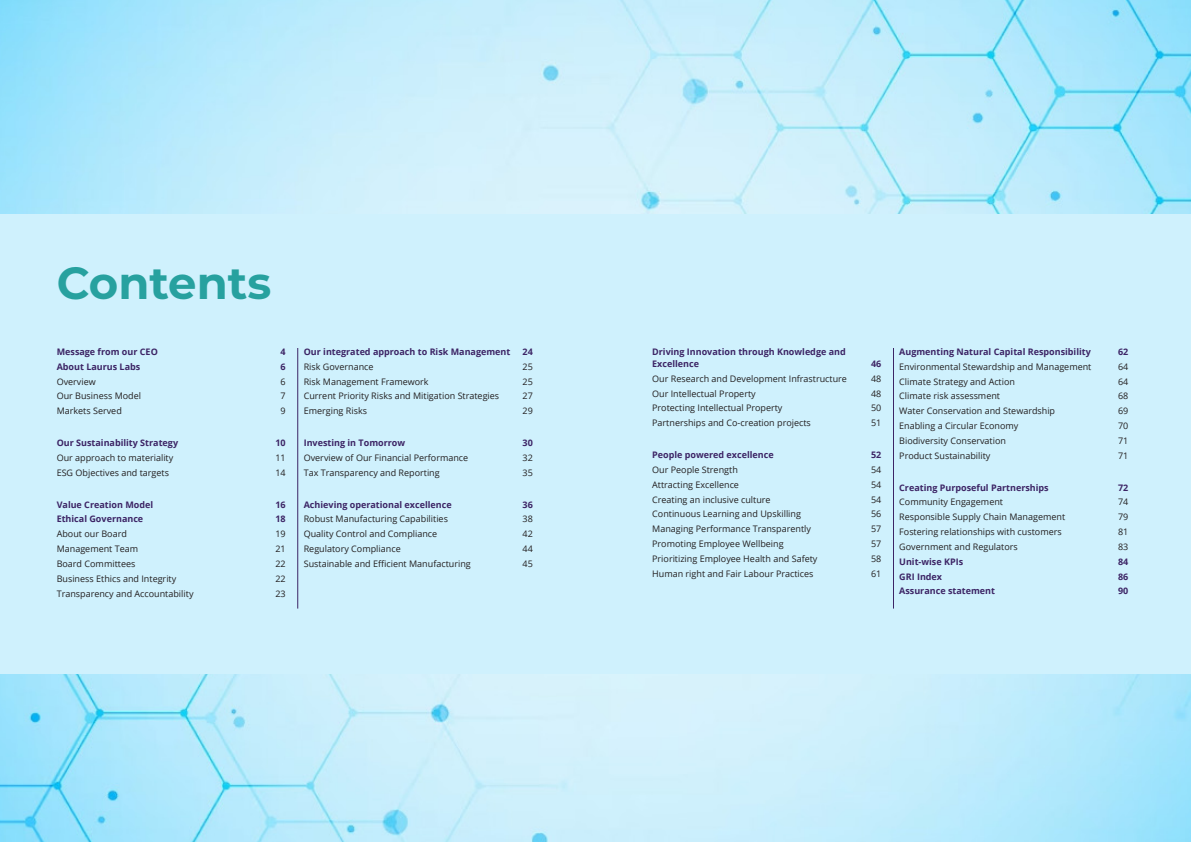
<style>
.page{position:relative;width:1191px;height:842px;background:#fff}
.page>*{position:absolute;margin:0;border:0;box-sizing:border-box;transform-origin:0 0}
.Heading{font:700 45px "Montserrat";color:#27a19f}
.Body{font:9px "Open Sans";color:#231f20}
.Body-2{font:700 9px/12px "Open Sans";color:#3c2465}
</style>
<div class="page">
<img style="left:0;top:0;width:1191px;height:842px">
<div style="left:0;top:214px;width:1191px;height:459px;background:#cff1fd"></div>
<hr style="left:297px;top:348px;width:1px;height:261px;background:#3c2465">
<hr style="left:893px;top:348px;width:1px;height:261px;background:#3c2465">
<p class="Heading" style="left:57px;top:251px;width:216px">Contents</p>
<p class="Body-2" style="left:57px;top:345px;width:103px">Message from our CEO</p>
<p class="Body-2" style="left:281px;top:345px;width:7px">4</p>
<p class="Body-2" style="left:57px;top:360px;width:85px">About Laurus Labs</p>
<p class="Body-2" style="left:281px;top:360px;width:7px">6</p>
<p class="Body" style="left:57px;top:375px;width:41px">Overview</p>
<p class="Body" style="left:281px;top:375px;width:7px">6</p>
<p class="Body" style="left:57px;top:390px;width:86px">Our Business Model</p>
<p class="Body" style="left:281px;top:390px;width:7px">7</p>
<p class="Body" style="left:57px;top:405px;width:67px">Markets Served</p>
<p class="Body" style="left:281px;top:405px;width:7px">9</p>
<p class="Body-2" style="left:57px;top:437px;width:123px">Our Sustainability Strategy</p>
<p class="Body-2" style="left:275px;top:437px;width:12px">10</p>
<p class="Body" style="left:57px;top:451px;width:118px">Our approach to materiality</p>
<p class="Body" style="left:275px;top:451px;width:12px">11</p>
<p class="Body" style="left:57px;top:466px;width:114px">ESG Objectives and targets</p>
<p class="Body" style="left:275px;top:466px;width:12px">14</p>
<p class="Body-2" style="left:57px;top:498px;width:98px">Value Creation Model</p>
<p class="Body-2" style="left:275px;top:498px;width:12px">16</p>
<p class="Body-2" style="left:57px;top:513px;width:88px">Ethical Governance</p>
<p class="Body-2" style="left:275px;top:513px;width:12px">18</p>
<p class="Body" style="left:57px;top:528px;width:72px">About our Board</p>
<p class="Body" style="left:275px;top:528px;width:12px">19</p>
<p class="Body" style="left:57px;top:543px;width:83px">Management Team</p>
<p class="Body" style="left:275px;top:543px;width:12px">21</p>
<p class="Body" style="left:57px;top:557px;width:80px">Board Committees</p>
<p class="Body" style="left:275px;top:557px;width:12px">22</p>
<p class="Body" style="left:57px;top:572px;width:121px">Business Ethics and Integrity</p>
<p class="Body" style="left:275px;top:572px;width:12px">22</p>
<p class="Body" style="left:57px;top:587px;width:138px">Transparency and Accountability</p>
<p class="Body" style="left:275px;top:587px;width:12px">23</p>
<p class="Body-2" style="left:304px;top:345px;width:208px">Our integrated approach to Risk Management</p>
<p class="Body-2" style="left:522px;top:345px;width:12px">24</p>
<p class="Body" style="left:304px;top:360px;width:71px">Risk Governance</p>
<p class="Body" style="left:522px;top:360px;width:12px">25</p>
<p class="Body" style="left:304px;top:375px;width:126px">Risk Management Framework</p>
<p class="Body" style="left:522px;top:375px;width:12px">25</p>
<p class="Body" style="left:304px;top:390px;width:197px">Current Priority Risks and Mitigation Strategies</p>
<p class="Body" style="left:522px;top:390px;width:12px">27</p>
<p class="Body" style="left:304px;top:405px;width:65px">Emerging Risks</p>
<p class="Body" style="left:522px;top:405px;width:12px">29</p>
<p class="Body-2" style="left:304px;top:437px;width:103px">Investing in Tomorrow</p>
<p class="Body-2" style="left:522px;top:437px;width:12px">30</p>
<p class="Body" style="left:304px;top:451px;width:166px">Overview of Our Financial Performance</p>
<p class="Body" style="left:522px;top:451px;width:12px">32</p>
<p class="Body" style="left:304px;top:466px;width:137px">Tax Transparency and Reporting</p>
<p class="Body" style="left:522px;top:466px;width:12px">35</p>
<p class="Body-2" style="left:304px;top:498px;width:149px">Achieving operational excellence</p>
<p class="Body-2" style="left:522px;top:498px;width:12px">36</p>
<p class="Body" style="left:304px;top:513px;width:146px">Robust Manufacturing Capabilities</p>
<p class="Body" style="left:522px;top:513px;width:12px">38</p>
<p class="Body" style="left:304px;top:528px;width:135px">Quality Control and Compliance</p>
<p class="Body" style="left:522px;top:528px;width:12px">42</p>
<p class="Body" style="left:304px;top:543px;width:98px">Regulatory Compliance</p>
<p class="Body" style="left:522px;top:543px;width:12px">44</p>
<p class="Body" style="left:304px;top:557px;width:168px">Sustainable and Efficient Manufacturing</p>
<p class="Body" style="left:522px;top:557px;width:12px">45</p>
<p class="Body-2" style="left:652px;top:345px;width:195px">Driving Innovation through Knowledge and<br>Excellence</p>
<p class="Body-2" style="left:871px;top:357px;width:12px">46</p>
<p class="Body" style="left:652px;top:372px;width:196px">Our Research and Development Infrastructure</p>
<p class="Body" style="left:871px;top:372px;width:12px">48</p>
<p class="Body" style="left:652px;top:387px;width:105px">Our Intellectual Property</p>
<p class="Body" style="left:871px;top:387px;width:12px">48</p>
<p class="Body" style="left:652px;top:402px;width:132px">Protecting Intellectual Property</p>
<p class="Body" style="left:871px;top:402px;width:12px">50</p>
<p class="Body" style="left:652px;top:417px;width:160px">Partnerships and Co-creation projects</p>
<p class="Body" style="left:871px;top:417px;width:12px">51</p>
<p class="Body-2" style="left:652px;top:449px;width:123px">People powered excellence</p>
<p class="Body-2" style="left:871px;top:449px;width:12px">52</p>
<p class="Body" style="left:652px;top:463px;width:87px">Our People Strength</p>
<p class="Body" style="left:871px;top:463px;width:12px">54</p>
<p class="Body" style="left:652px;top:478px;width:88px">Attracting Excellence</p>
<p class="Body" style="left:871px;top:478px;width:12px">54</p>
<p class="Body" style="left:652px;top:493px;width:120px">Creating an inclusive culture</p>
<p class="Body" style="left:871px;top:493px;width:12px">54</p>
<p class="Body" style="left:652px;top:508px;width:150px">Continuous Learning and Upskilling</p>
<p class="Body" style="left:871px;top:508px;width:12px">56</p>
<p class="Body" style="left:652px;top:523px;width:160px">Managing Performance Transparently</p>
<p class="Body" style="left:871px;top:523px;width:12px">57</p>
<p class="Body" style="left:652px;top:538px;width:133px">Promoting Employee Wellbeing</p>
<p class="Body" style="left:871px;top:538px;width:12px">57</p>
<p class="Body" style="left:652px;top:552px;width:167px">Prioritizing Employee Health and Safety</p>
<p class="Body" style="left:871px;top:552px;width:12px">58</p>
<p class="Body" style="left:652px;top:567px;width:163px">Human right and Fair Labour Practices</p>
<p class="Body" style="left:871px;top:567px;width:12px">61</p>
<p class="Body-2" style="left:899px;top:345px;width:193px">Augmenting Natural Capital Responsibility</p>
<p class="Body-2" style="left:1118px;top:345px;width:12px">62</p>
<p class="Body" style="left:899px;top:360px;width:194px">Environmental Stewardship and Management</p>
<p class="Body" style="left:1118px;top:360px;width:12px">64</p>
<p class="Body" style="left:899px;top:375px;width:117px">Climate Strategy and Action</p>
<p class="Body" style="left:1118px;top:375px;width:12px">64</p>
<p class="Body" style="left:899px;top:390px;width:102px">Climate risk assessment</p>
<p class="Body" style="left:1118px;top:390px;width:12px">68</p>
<p class="Body" style="left:899px;top:405px;width:157px">Water Conservation and Stewardship</p>
<p class="Body" style="left:1118px;top:405px;width:12px">69</p>
<p class="Body" style="left:899px;top:420px;width:121px">Enabling a Circular Economy</p>
<p class="Body" style="left:1118px;top:420px;width:12px">70</p>
<p class="Body" style="left:899px;top:434px;width:108px">Biodiversity Conservation</p>
<p class="Body" style="left:1118px;top:434px;width:12px">71</p>
<p class="Body" style="left:899px;top:449px;width:93px">Product Sustainability</p>
<p class="Body" style="left:1118px;top:449px;width:12px">71</p>
<p class="Body-2" style="left:899px;top:481px;width:151px">Creating Purposeful Partnerships</p>
<p class="Body-2" style="left:1118px;top:481px;width:12px">72</p>
<p class="Body" style="left:899px;top:496px;width:105px">Community Engagement</p>
<p class="Body" style="left:1118px;top:496px;width:12px">74</p>
<p class="Body" style="left:899px;top:511px;width:167px">Responsible Supply Chain Management</p>
<p class="Body" style="left:1118px;top:511px;width:12px">79</p>
<p class="Body" style="left:899px;top:526px;width:164px">Fostering relationships with customers</p>
<p class="Body" style="left:1118px;top:526px;width:12px">81</p>
<p class="Body" style="left:899px;top:540px;width:120px">Government and Regulators</p>
<p class="Body" style="left:1118px;top:540px;width:12px">83</p>
<p class="Body-2" style="left:899px;top:555px;width:65px">Unit-wise KPIs</p>
<p class="Body-2" style="left:1118px;top:555px;width:12px">84</p>
<p class="Body-2" style="left:899px;top:570px;width:44px">GRI Index</p>
<p class="Body-2" style="left:1118px;top:570px;width:12px">86</p>
<p class="Body-2" style="left:899px;top:585px;width:97px">Assurance statement</p>
<p class="Body-2" style="left:1118px;top:585px;width:12px">90</p>
</div>
